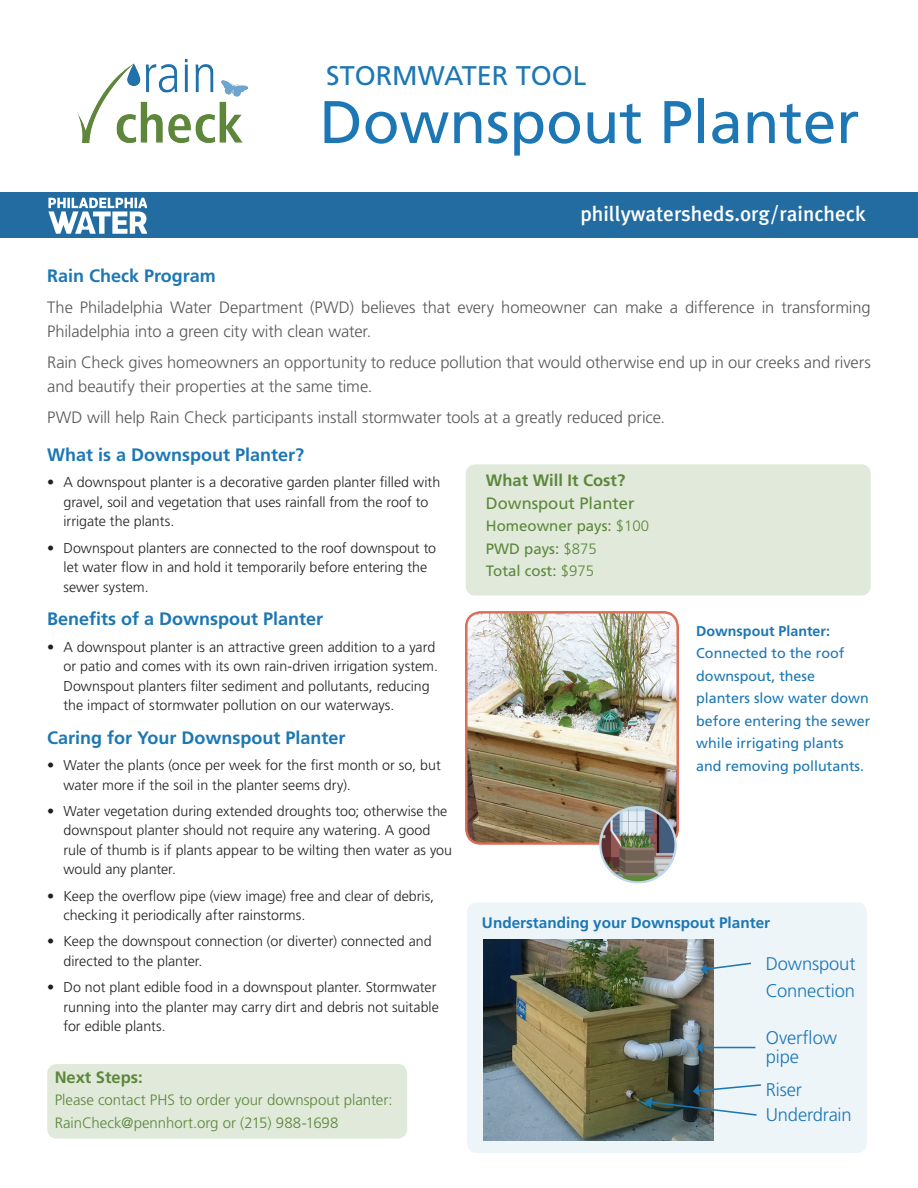
<style>
.page{position:relative;width:918px;height:1188px;background:#fff}
.page>*{position:absolute;margin:0;border:0;box-sizing:border-box;transform-origin:0 0}
.t1{font:60px "Frutiger LT Std";color:#1c77b4}
.t2{font:27px "Frutiger LT Std";color:#1c77b4}
.t3{font:500 21px "Meta Plus";color:#fff}
.t4{font:300 18.3px/27.6px "Frutiger LT Std";letter-spacing:-.01em;color:#1c77b4}
.t5{font:700 18px "Frutiger LT Std";color:#1c77b4}
.t6{font:300 16.5px/24px "Frutiger LT Std";letter-spacing:-.005em;color:#57585a}
.t7{font:700 16.5px "Frutiger LT Std";color:#5c873b}
.t8{font:16.5px "Frutiger LT Std";color:#5c873b}
.t9{font:700 15.3px "Frutiger LT Std";color:#1c77b4}
.t10{font:300 15px/22.5px "Frutiger LT Std";color:#5c873b}
.t11{font:15px/22.5px "Frutiger LT Std";color:#5c873b}
.t12{font:300 14.25px/19.5px "Frutiger LT Std";color:#231f20}
.t13{font:14.25px/22.5px "Frutiger LT Std";color:#1c77b4}
.t14{font:700 14.25px "Frutiger LT Std";color:#1c77b4}
.s1{font-weight:300}
</style>
<div class="page">
<div style="left:467px;top:902px;width:400px;height:251px;background:#edf5f9;border-radius:9px"></div>
<img style="left:483px;top:940px;width:231px;height:201px">
<svg style="left:701px;top:962px;width:51px;height:13px"></svg>
<svg style="left:645px;top:1083px;width:116px;height:34px"></svg>
<div style="left:466px;top:464px;width:405px;height:132px;background:#e0e9da;border-radius:10px"></div>
<img style="left:78px;top:59px;width:169px;height:84px">
<img style="left:465px;top:611px;width:213px;height:273px">
<hr style="left:702px;top:1047px;width:53px;height:1px;background:#1c77b4">
<svg style="left:696px;top:1042px;width:7px;height:11px"></svg>
<div style="left:0;top:192px;width:918px;height:46px;background:#226ca1"></div>
<div style="left:47px;top:1064px;width:360px;height:75px;background:#e0e9da;border-radius:10px"></div>
<svg style="left:48px;top:198px;width:99px;height:36px"></svg>
<h2 class="t2" style="left:326px;top:59px;width:262px">STORMWATER TOOL</h2>
<h1 class="t1" style="left:320px;top:87px;width:542px">Downspout Planter</h1>
<h3 class="t3" style="left:580px;top:202px;width:287px">phillywatersheds.org/raincheck</h3>
<p class="t5" style="left:47px;top:265px;width:170px">Rain Check Program</p>
<p class="t6" style="left:47px;top:295px;width:825px">The Philadelphia Water Department (PWD) believes that every homeowner can make a difference in transforming<br>Philadelphia into a green city with clean water.</p>
<p class="t6" style="left:47px;top:350px;width:825px">Rain Check gives homeowners an opportunity to reduce pollution that would otherwise end up in our creeks and rivers and beautify their properties at the same time.</p>
<p class="t6" style="left:47px;top:406px;width:619px">PWD will help Rain Check participants install stormwater tools at a greatly reduced price.</p>
<p class="t5" style="left:47px;top:444px;width:259px">What is a Downspout Planter?</p>
<p class="t12" style="left:63px;top:473px;width:378px;text-indent:-16px">• A downspout planter is a decorative garden planter filled with gravel, soil and vegetation that uses rainfall from the roof to irrigate the plants.</p>
<p class="t12" style="left:63px;top:538px;width:374px;text-indent:-16px">• Downspout planters are connected to the roof downspout to let water flow in and hold it temporarily before entering the sewer system.</p>
<p class="t5" style="left:47px;top:609px;width:278px">Benefits of a Downspout Planter</p>
<p class="t12" style="left:63px;top:637px;width:376px;text-indent:-16px">• A downspout planter is an attractive green addition to a yard or patio and comes with its own rain-driven irrigation system.<br>Downspout planters filter sediment and pollutants, reducing the impact of stormwater pollution on our waterways.</p>
<p class="t5" style="left:47px;top:727px;width:300px">Caring for Your Downspout Planter</p>
<p class="t12" style="left:63px;top:756px;width:379px;text-indent:-16px">• Water the plants (once per week for the first month or so, but water more if the soil in the planter seems dry).</p>
<p class="t12" style="left:63px;top:802px;width:390px;text-indent:-16px">• Water vegetation during extended droughts too; otherwise the downspout planter should not require any watering. A good rule of thumb is if plants appear to be wilting then water as you would any planter.</p>
<p class="t12" style="left:63px;top:886px;width:372px;text-indent:-16px">• Keep the overflow pipe (view image) free and clear of debris, checking it periodically after rainstorms.</p>
<p class="t12" style="left:63px;top:932px;width:370px;text-indent:-16px">• Keep the downspout connection (or diverter) connected and directed to the planter.</p>
<p class="t12" style="left:63px;top:978px;width:377px;text-indent:-16px">• Do not plant edible food in a downspout planter. Stormwater running into the planter may carry dirt and debris not suitable for edible plants.</p>
<p class="t7" style="left:55px;top:1068px;width:90px">Next Steps:</p>
<p class="t10" style="left:55px;top:1089px;width:339px">Please contact PHS to order your downspout planter:<br>RainCheck@pennhort.org or (215) 988-1698</p>
<p class="t7" style="left:486px;top:471px;width:141px">What Will It Cost?</p>
<p class="t8" style="left:486px;top:493px;width:150px">Downspout Planter</p>
<p class="t11" style="left:486px;top:515px;width:165px">Homeowner pays: <span class="s1">$100<br></span>PWD pays: <span class="s1">$875<br></span>Total cost: <span class="s1">$975</span></p>
<p class="t14" style="left:696px;top:623px;width:135px">Downspout Planter:</p>
<p class="t13" style="left:696px;top:642px;width:176px">Connected to the roof downspout, these planters slow water down before entering the sewer while irrigating plants and removing pollutants.</p>
<p class="t9" style="left:482px;top:913px;width:290px">Understanding your Downspout Planter</p>
<p class="t4" style="left:766px;top:950px;width:91px">Downspout<br>Connection</p>
<p class="t4" style="left:766px;top:1028px;width:73px;line-height:19.5px">Overflow pipe</p>
<p class="t4" style="left:766px;top:1076px;width:38px">Riser</p>
<p class="t4" style="left:766px;top:1102px;width:87px">Underdrain</p>
</div>
